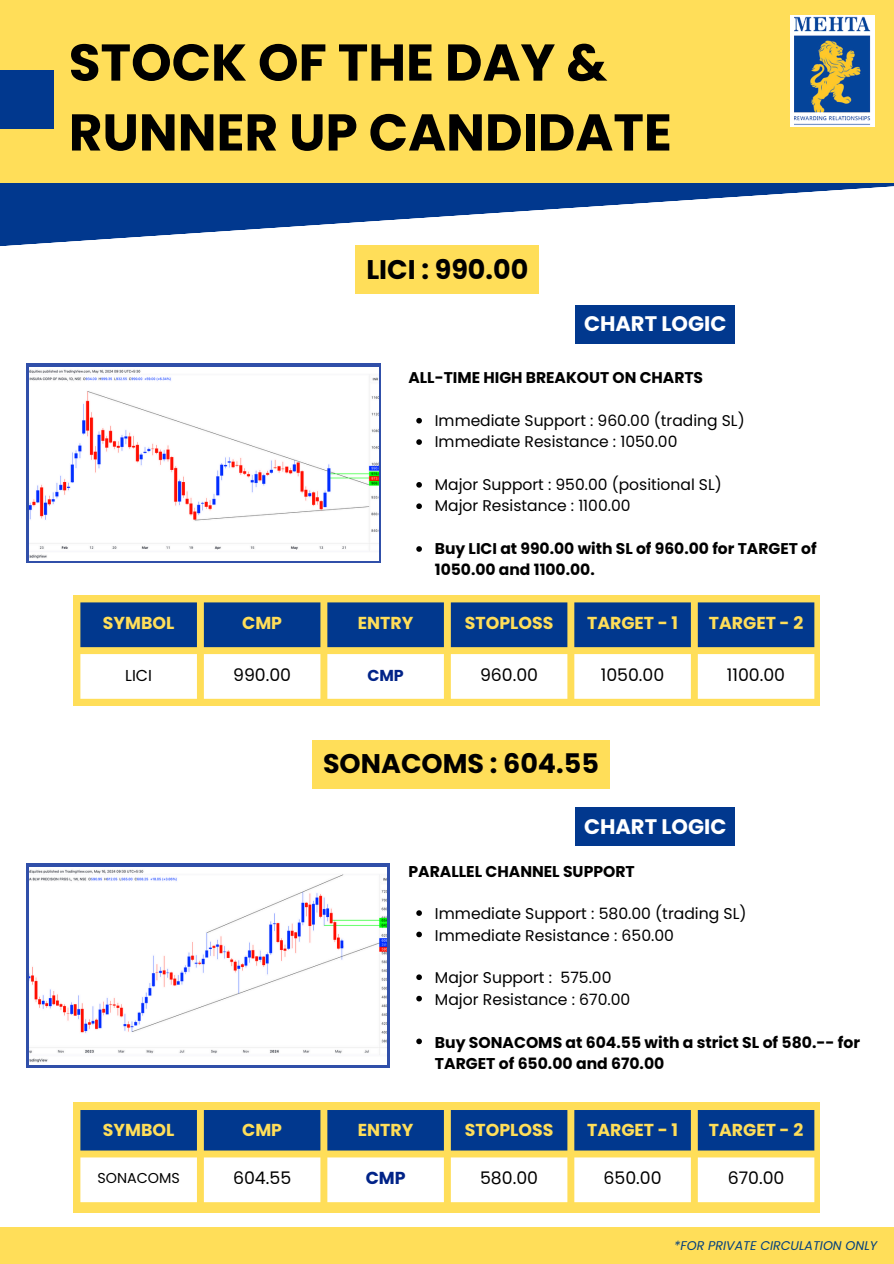
<style>
.page{position:relative;width:894px;height:1264px;background:#fff}
.page>*{position:absolute;margin:0;border:0;box-sizing:border-box;transform-origin:0 0}
.t1{font:700 51.6px/69.9px "Poppins";color:#000}
.t2{font:700 27px "Poppins";color:#000}
.t3{font:700 21px "Poppins";color:#fff}
.t4{font:700 17.25px "Poppins";color:#ffde59}
.t5{font:17.25px "Poppins";color:#000}
.t6{font:700 17.25px "Poppins";color:#012388}
.t7{font:15.75px "Poppins";color:#000}
.t8{font:700 15.75px "Poppins";color:#012388}
.t9{font:15.6px "Poppins";color:#000}
.t10{font:700 15.6px/21.3px "Poppins";color:#000}
.t11{font:14.25px "Poppins";color:#000}
.t12{font:italic 12.6px "Poppins";color:#04407d}
</style>
<div class="page">
<svg style="left:0;top:182px;width:893px;height:64px;fill:#01388e"></svg>
<div style="left:0;top:0;width:893px;height:182px;background:#ffde59"></div>
<div style="left:0;top:1226px;width:893px;height:37px;background:#ffde59"></div>
<div style="left:0;top:71px;width:54px;height:58px;background:#01388e"></div>
<div style="left:790px;top:15px;width:84px;height:111px;background:#fff"></div>
<img style="left:794px;top:16px;width:76px;height:109px">
<svg style="left:26px;top:364px;width:355px;height:199px;fill:#304fa9"></svg>
<img style="left:29px;top:367px;width:349px;height:193px">
<div style="left:74px;top:594px;width:745px;height:111px;background:#ffde59"></div>
<svg style="left:80px;top:602px;width:734px;height:45px;background:#0f418b"></svg>
<svg style="left:80px;top:654px;width:734px;height:44px;background:#fffdf6"></svg>
<svg style="left:416px;top:418px;width:6px;height:5px"></svg>
<svg style="left:416px;top:439px;width:6px;height:6px"></svg>
<svg style="left:416px;top:482px;width:6px;height:5px"></svg>
<svg style="left:416px;top:503px;width:6px;height:6px"></svg>
<svg style="left:416px;top:546px;width:6px;height:6px"></svg>
<div style="left:575px;top:305px;width:159px;height:38px;background:#01388e"></div>
<svg style="left:416px;top:910px;width:6px;height:5px"></svg>
<svg style="left:416px;top:931px;width:6px;height:6px"></svg>
<svg style="left:416px;top:974px;width:6px;height:6px"></svg>
<svg style="left:416px;top:995px;width:6px;height:6px"></svg>
<svg style="left:416px;top:1038px;width:6px;height:6px"></svg>
<div style="left:575px;top:807px;width:159px;height:39px;background:#01388e"></div>
<svg style="left:26px;top:863px;width:363px;height:204px;background:#4c67b3"></svg>
<img style="left:29px;top:867px;width:357px;height:197px">
<div style="left:74px;top:1102px;width:745px;height:110px;background:#ffde59"></div>
<div style="left:80px;top:1110px;width:734px;height:40px;background:#01388e"></div>
<svg style="left:80px;top:1157px;width:734px;height:45px;background:#fffdf5"></svg>
<div style="left:355px;top:245px;width:184px;height:49px;background:#ffde59"></div>
<div style="left:312px;top:739px;width:297px;height:49px;background:#ffde59"></div>
<h1 class="t1" style="left:69px;top:28px;width:604px">STOCK OF THE DAY &amp;<br>RUNNER UP CANDIDATE</h1>
<p class="t2" style="left:366px;top:250px;width:163px">LICI : 990.00</p>
<p class="t3" style="left:584px;top:309px;width:144px">CHART LOGIC</p>
<p class="t10" style="left:408px;top:367px;width:296px">ALL-TIME HIGH BREAKOUT ON CHARTS</p>
<p class="t9" style="left:434px;top:409px;width:311px">Immediate Support : 960.00 (trading SL)</p>
<p class="t9" style="left:434px;top:431px;width:244px">Immediate Resistance : 1050.00</p>
<p class="t9" style="left:434px;top:473px;width:288px">Major Support : 950.00 (positional SL)</p>
<p class="t9" style="left:434px;top:495px;width:197px">Major Resistance : 1100.00</p>
<p class="t10" style="left:434px;top:538px;width:383px">Buy LICI at 990.00 with SL of 960.00 for TARGET of<br>1050.00 and 1100.00.</p>
<p class="t4" style="left:103px;top:611px;width:73px">SYMBOL</p>
<h2 class="t4" style="left:242px;top:611px;width:41px">CMP</h2>
<h3 class="t4" style="left:358px;top:611px;width:57px">ENTRY</h3>
<p class="t4" style="left:465px;top:611px;width:90px">STOPLOSS</p>
<h4 class="t4" style="left:587px;top:611px;width:92px">TARGET - 1</h4>
<p class="t4" style="left:708px;top:611px;width:96px">TARGET - 2</p>
<p class="t7" style="left:125px;top:664px;width:28px">LICI</p>
<p class="t5" style="left:233px;top:663px;width:60px">990.00</p>
<p class="t8" style="left:367px;top:664px;width:38px">CMP</p>
<p class="t5" style="left:480px;top:663px;width:60px">960.00</p>
<p class="t5" style="left:600px;top:663px;width:65px">1050.00</p>
<p class="t5" style="left:726px;top:663px;width:60px">1100.00</p>
<p class="t2" style="left:323px;top:744px;width:277px">SONACOMS : 604.55</p>
<h4 class="t3" style="left:584px;top:812px;width:144px">CHART LOGIC</h4>
<p class="t10" style="left:408px;top:860px;width:228px">PARALLEL CHANNEL SUPPORT</p>
<p class="t9" style="left:435px;top:902px;width:313px">Immediate Support : 580.00 (trading SL)</p>
<p class="t9" style="left:435px;top:924px;width:240px">Immediate Resistance : 650.00</p>
<h2 class="t9" style="left:435px;top:967px;width:178px">Major Support : 575.00</h2>
<h3 class="t9" style="left:435px;top:988px;width:197px">Major Resistance : 670.00</h3>
<p class="t10" style="left:435px;top:1031px;width:426px">Buy SONACOMS at 604.55 with a strict SL of 580.-- for<br>TARGET of 650.00 and 670.00</p>
<p class="t4" style="left:103px;top:1117px;width:73px">SYMBOL</p>
<p class="t4" style="left:242px;top:1117px;width:41px">CMP</p>
<p class="t4" style="left:358px;top:1117px;width:57px">ENTRY</p>
<p class="t4" style="left:465px;top:1117px;width:90px">STOPLOSS</p>
<p class="t4" style="left:587px;top:1117px;width:92px">TARGET - 1</p>
<p class="t4" style="left:708px;top:1117px;width:96px">TARGET - 2</p>
<p class="t11" style="left:97px;top:1168px;width:84px">SONACOMS</p>
<p class="t5" style="left:233px;top:1166px;width:60px">604.55</p>
<p class="t6" style="left:365px;top:1166px;width:41px">CMP</p>
<p class="t5" style="left:480px;top:1166px;width:60px">580.00</p>
<p class="t5" style="left:603px;top:1166px;width:60px">650.00</p>
<p class="t5" style="left:727px;top:1166px;width:58px">670.00</p>
<p class="t12" style="left:674px;top:1236px;width:204px">*FOR PRIVATE CIRCULATION ONLY</p>
</div>
